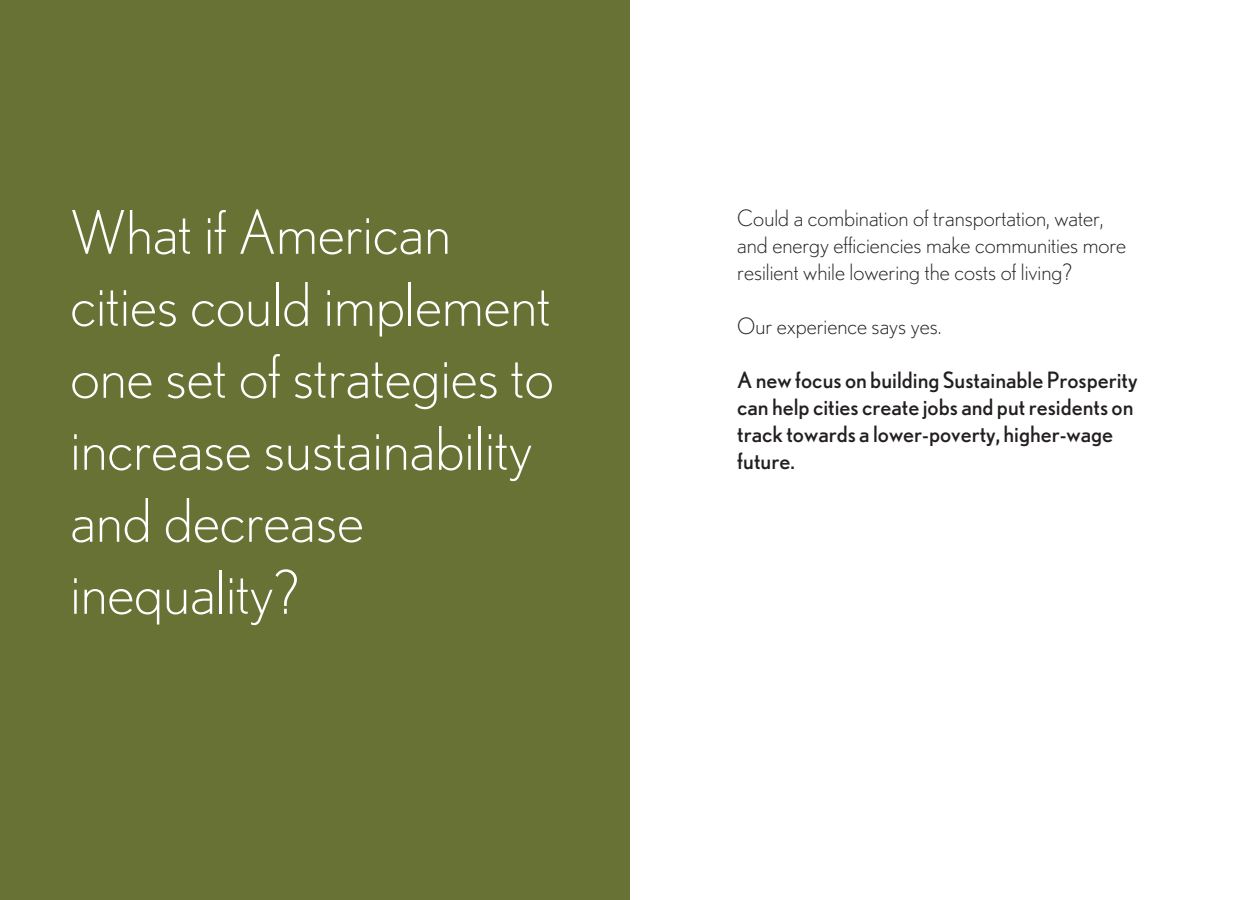
<style>
.page{position:relative;width:1260px;height:900px;background:#fff}
.page>*{position:absolute;margin:0;border:0;box-sizing:border-box;transform-origin:0 0}
.t1{font:300 60px/72px "Nobel";color:#fff}
.t2{font:300 22.5px/27px "Nobel";color:#231f20}
.t3{font:500 22.5px/27px "Nobel";color:#231f20}
</style>
<div class="page">
<div style="left:0;top:0;width:630px;height:900px;background:#697235"></div>
<p class="t1" style="left:70px;top:196px;width:485px">What if American cities could implement one set of strategies to increase sustainability and decrease inequality?</p>
<p class="t2" style="left:737px;top:205px;width:390px">Could a combination of transportation, water, and energy efficiencies make communities more resilient while lowering the costs of living?</p>
<p class="t2" style="left:737px;top:313px;width:206px">Our experience says yes.</p>
<p class="t3" style="left:737px;top:367px;width:402px">A new focus on building Sustainable Prosperity can help cities create jobs and put residents on track towards a lower-poverty, higher-wage future.</p>
</div>
